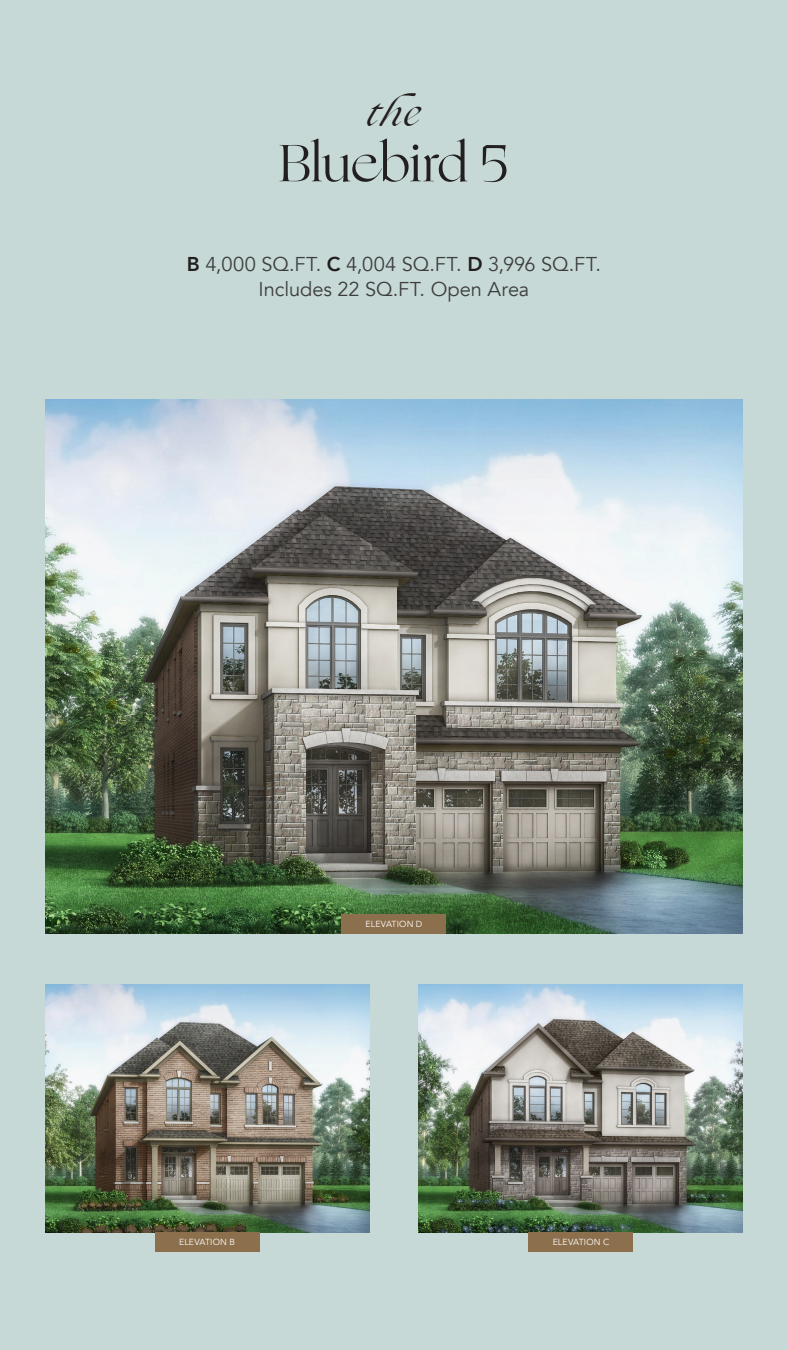
<style>
.page{position:relative;width:788px;height:1350px;background:#c6d9d6}
.page>*{position:absolute;margin:0;border:0;box-sizing:border-box;transform-origin:0 0}
.t1{font:52.5px "Ogg";letter-spacing:-.005em;color:#231f20}
.t2{font:italic 37.5px "Ogg";color:#231f20}
.t3{font:20px "Avenir";color:#3e3e3f}
.t4{font:8.75px "Avenir LT Std";letter-spacing:.015em;color:#fff}
.s1{font-weight:800;color:#231f20}
</style>
<div class="page">
<img style="left:45px;top:400px;width:697px;height:534px">
<img style="left:45px;top:984px;width:324px;height:249px">
<img style="left:419px;top:984px;width:323px;height:249px">
<div style="left:342px;top:914px;width:104px;height:20px;background:#8c6f4c"></div>
<div style="left:155px;top:1233px;width:104px;height:19px;background:#8c6f4c"></div>
<div style="left:528px;top:1233px;width:105px;height:19px;background:#8c6f4c"></div>
<p class="t2" style="left:366px;top:86px;width:56px">the</p>
<p class="t1" style="left:279px;top:129px;width:232px">Bluebird 5</p>
<p class="t3" style="left:187px;top:253px;width:416px"><span class="s1">B</span> 4,000 SQ.FT. <span class="s1">C</span> 4,004 SQ.FT. <span class="s1">D</span> 3,996 SQ.FT.</p>
<p class="t3" style="left:258px;top:278px;width:272px">Includes 22 SQ.FT. Open Area</p>
<p class="t4" style="left:365px;top:919px;width:58px">ELEVATION D</p>
<p class="t4" style="left:179px;top:1237px;width:57px">ELEVATION B</p>
<p class="t4" style="left:552px;top:1237px;width:58px">ELEVATION C</p>
</div>
